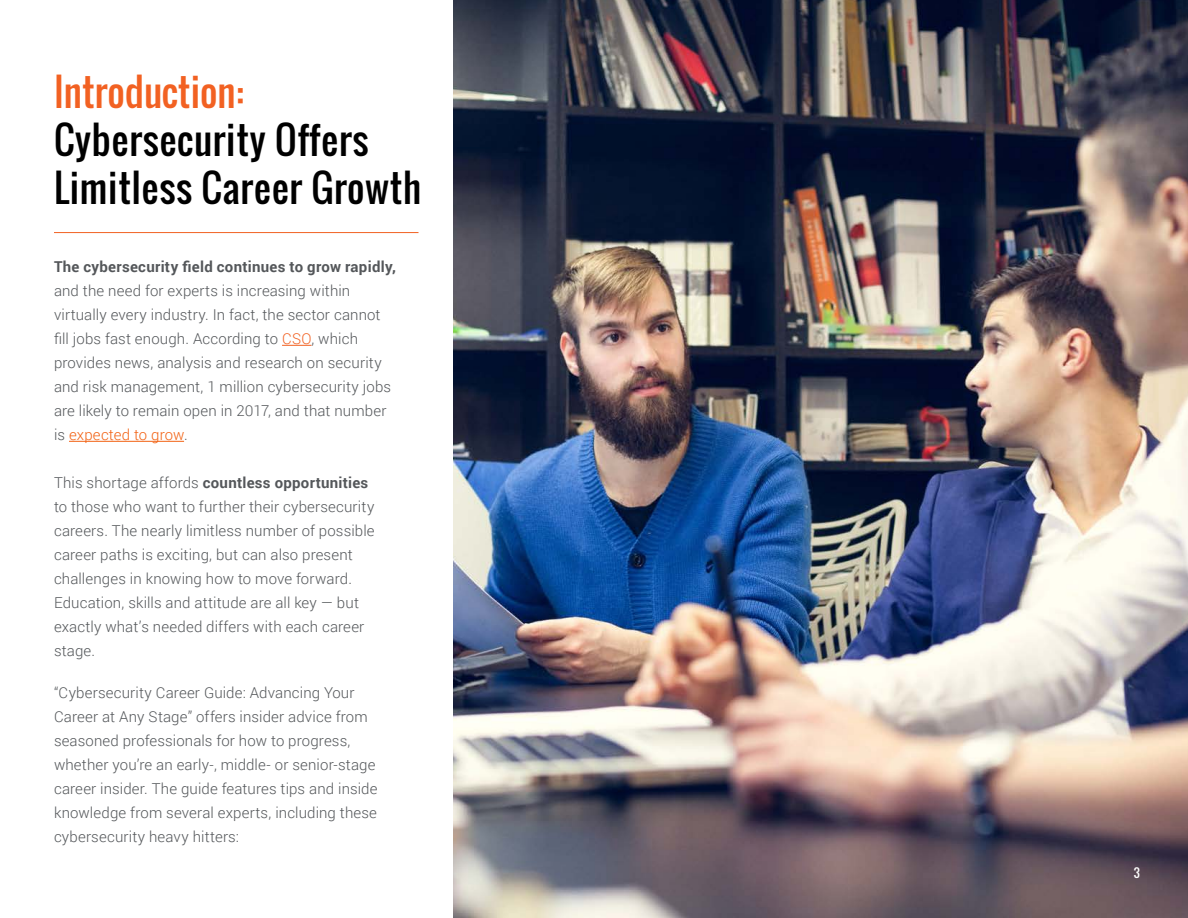
<style>
.page{position:relative;width:1188px;height:918px;background:#fff}
.page>*{position:absolute;margin:0;border:0;box-sizing:border-box;transform-origin:0 0}
.t1{font:37.5px/48px "Oswald";letter-spacing:.02em;color:#000}
.t2{font:37.5px "Oswald";color:#f26122}
.t3{font:300 15px/24px "Roboto";letter-spacing:.01em;color:#54575a}
.t4{font:700 15px "Roboto";letter-spacing:.02em;color:#54575a}
.t5{font:12px "Oswald";color:#fff}
.s1{color:#f26122}
.s2{color:#f26112}
.s3{font-weight:700}
</style>
<div class="page">
<hr style="left:282px;top:345px;width:30px;height:1px;background:#f26122">
<hr style="left:69px;top:441px;width:115px;height:1px;background:#f26112">
<hr style="left:54px;top:232px;width:364px;height:1px;background:#f26122">
<img style="left:454px;top:0;width:734px;height:918px">
<h1 class="t2" style="left:54px;top:64px;width:191px">Introduction:</h1>
<h1 class="t1" style="left:54px;top:116px;width:369px">Cybersecurity Offers<br>Limitless Career Growth</h1>
<p class="t4" style="left:54px;top:256px;width:344px">The cybersecurity field continues to grow rapidly,</p>
<p class="t3" style="left:54px;top:278px;width:339px">and the need for experts is increasing within virtually every industry. In fact, the sector cannot fill jobs fast enough. According to <span class="s1">CSO</span>, which provides news, analysis and research on security and risk management, 1 million cybersecurity jobs are likely to remain open in 2017, and that number is <span class="s2">expected to grow</span>.</p>
<p class="t3" style="left:54px;top:470px;width:322px">This shortage affords <span class="s3">countless opportunities </span>to those who want to further their cybersecurity careers. The nearly limitless number of possible career paths is exciting, but can also present challenges in knowing how to move forward.<br>Education, skills and attitude are all key — but exactly what’s needed differs with each career stage.</p>
<p class="t3" style="left:54px;top:680px;width:325px">“Cybersecurity Career Guide: Advancing Your Career at Any Stage” offers insider advice from seasoned professionals for how to progress, whether you’re an early-, middle- or senior-stage career insider. The guide features tips and inside knowledge from several experts, including these cybersecurity heavy hitters:</p>
<p class="t5" style="left:1134px;top:864px;width:8px">3</p>
</div>
